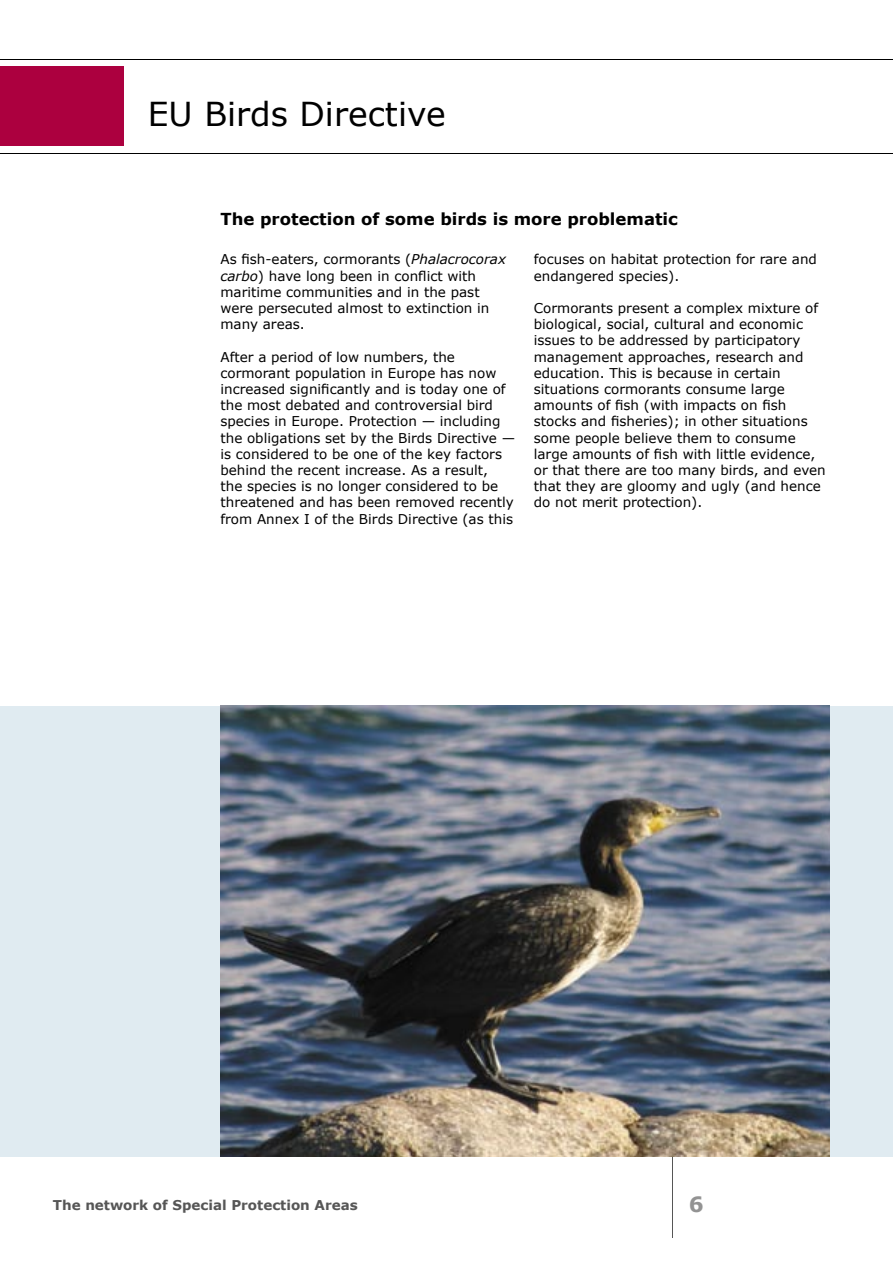
<style>
.page{position:relative;width:893px;height:1263px;background:#fff}
.page>*{position:absolute;margin:0;border:0;box-sizing:border-box;transform-origin:0 0}
.t1{font:33px "Verdana";color:#000}
.t2{font:700 21px "Verdana";color:#939393}
.t3{font:700 16.5px "Verdana";color:#000}
.t4{font:13.5px/16.2px "Verdana";color:#000}
.t5{font:700 13.5px "Verdana";color:#565656}
.s1{font-style:italic}
</style>
<div class="page">
<hr style="left:0;top:1157px;width:893px;height:1px;background:#565656">
<hr style="left:672px;top:1157px;width:1px;height:81px;background:#565656">
<div style="left:0;top:706px;width:893px;height:451px;background:#e0ebf1"></div>
<div style="left:0;top:67px;width:124px;height:79px;background:#ac003f"></div>
<hr style="left:0;top:153px;width:893px;height:1px;background:#000">
<hr style="left:0;top:60px;width:893px;height:1px;background:#000">
<img style="left:220px;top:706px;width:609px;height:451px">
<h1 class="t1" style="left:148px;top:93px;width:300px">EU Birds Directive</h1>
<p class="t3" style="left:220px;top:209px;width:459px">The protection of some birds is more problematic</p>
<p class="t4" style="left:220px;top:251px;width:287px">As fish-eaters, cormorants (<span class="s1">Phalacrocorax carbo</span>) have long been in conflict with maritime communities and in the past were persecuted almost to extinction in many areas.</p>
<p class="t4" style="left:220px;top:348px;width:296px">After a period of low numbers, the cormorant population in Europe has now increased significantly and is today one of the most debated and controversial bird species in Europe. Protection — including the obligations set by the Birds Directive — is considered to be one of the key factors behind the recent increase. As a result,<br>the species is no longer considered to be threatened and has been removed recently from Annex I of the Birds Directive (as this</p>
<p class="t4" style="left:534px;top:251px;width:285px">focuses on habitat protection for rare and endangered species).</p>
<p class="t4" style="left:534px;top:300px;width:293px">Cormorants present a complex mixture of biological, social, cultural and economic issues to be addressed by participatory management approaches, research and education. This is because in certain situations cormorants consume large amounts of fish (with impacts on fish stocks and fisheries); in other situations some people believe them to consume large amounts of fish with little evidence, or that there are too many birds, and even that they are gloomy and ugly (and hence do not merit protection).</p>
<p class="t5" style="left:53px;top:1197px;width:306px">The network of Special Protection Areas</p>
<h2 class="t2" style="left:689px;top:1191px;width:16px">6</h2>
</div>
